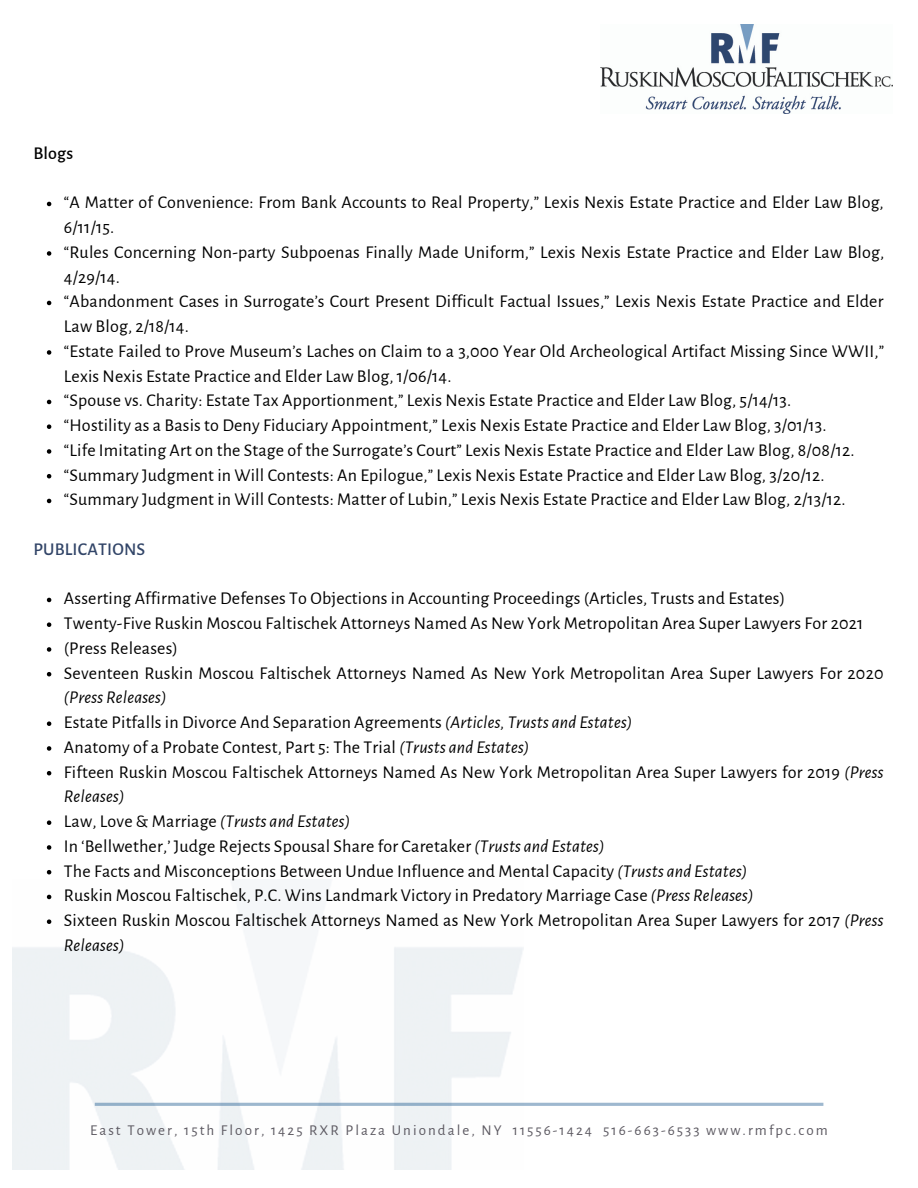
<style>
.page{position:relative;width:918px;height:1188px;background:#fff}
.page>*{position:absolute;margin:0;border:0;box-sizing:border-box;transform-origin:0 0}
.t1{font:18px/24.8px "Alegreya Sans";letter-spacing:.01em;color:#000}
.t2{font:italic 18px "Alegreya Sans";letter-spacing:.01em;color:#000}
.t3{font:500 18px "Alegreya Sans";letter-spacing:.01em;color:#324568}
.t4{font:500 18px "Alegreya Sans";letter-spacing:.01em;color:#000}
.t5{font:15px "Alegreya Sans";letter-spacing:.135em;color:#5d5a62}
.s1{font-style:italic}
.s2{font-style:normal}
</style>
<div class="page">
<img style="left:600px;top:25px;width:293px;height:89px">
<svg style="left:95px;top:1103px;width:728px;height:3px"></svg>
<svg style="left:47px;top:202px;width:4px;height:4px"></svg>
<svg style="left:47px;top:251px;width:4px;height:5px"></svg>
<svg style="left:47px;top:301px;width:4px;height:4px"></svg>
<svg style="left:47px;top:350px;width:4px;height:5px"></svg>
<svg style="left:47px;top:400px;width:4px;height:4px"></svg>
<svg style="left:47px;top:424px;width:4px;height:5px"></svg>
<svg style="left:47px;top:449px;width:4px;height:5px"></svg>
<svg style="left:47px;top:474px;width:4px;height:4px"></svg>
<svg style="left:47px;top:499px;width:4px;height:4px"></svg>
<svg style="left:47px;top:598px;width:4px;height:4px"></svg>
<svg style="left:47px;top:622px;width:4px;height:5px"></svg>
<svg style="left:47px;top:647px;width:4px;height:5px"></svg>
<svg style="left:47px;top:672px;width:4px;height:4px"></svg>
<svg style="left:47px;top:721px;width:4px;height:5px"></svg>
<svg style="left:47px;top:746px;width:4px;height:5px"></svg>
<svg style="left:47px;top:771px;width:4px;height:4px"></svg>
<svg style="left:47px;top:820px;width:4px;height:5px"></svg>
<svg style="left:47px;top:845px;width:4px;height:5px"></svg>
<svg style="left:47px;top:870px;width:4px;height:4px"></svg>
<svg style="left:47px;top:895px;width:4px;height:4px"></svg>
<svg style="left:47px;top:919px;width:4px;height:5px"></svg>
<p class="t4" style="left:33px;top:145px;width:41px">Blogs</p>
<p class="t1" style="left:64px;top:191px;width:821px">“A Matter of Convenience: From Bank Accounts to Real Property,” Lexis Nexis Estate Practice and Elder Law Blog,<br>6/11/15.</p>
<p class="t1" style="left:64px;top:240px;width:822px">“Rules Concerning Non-party Subpoenas Finally Made Uniform,” Lexis Nexis Estate Practice and Elder Law Blog,<br>4/29/14.</p>
<p class="t1" style="left:64px;top:290px;width:821px">“Abandonment Cases in Surrogate’s Court Present Difficult Factual Issues,” Lexis Nexis Estate Practice and Elder<br>Law Blog, 2/18/14.</p>
<p class="t1" style="left:64px;top:339px;width:822px">“Estate Failed to Prove Museum’s Laches on Claim to a 3,000 Year Old Archeological Artifact Missing Since WWII,”<br>Lexis Nexis Estate Practice and Elder Law Blog, 1/06/14.</p>
<p class="t1" style="left:64px;top:389px;width:729px">“Spouse vs. Charity: Estate Tax Apportionment,” Lexis Nexis Estate Practice and Elder Law Blog, 5/14/13.</p>
<p class="t1" style="left:64px;top:413px;width:764px">“Hostility as a Basis to Deny Fiduciary Appointment,” Lexis Nexis Estate Practice and Elder Law Blog, 3/01/13.</p>
<p class="t1" style="left:64px;top:438px;width:792px">“Life Imitating Art on the Stage of the Surrogate’s Court” Lexis Nexis Estate Practice and Elder Law Blog, 8/08/12.</p>
<p class="t1" style="left:64px;top:463px;width:762px">“Summary Judgment in Will Contests: An Epilogue,” Lexis Nexis Estate Practice and Elder Law Blog, 3/20/12.</p>
<p class="t1" style="left:64px;top:488px;width:783px">“Summary Judgment in Will Contests: Matter of Lubin,” Lexis Nexis Estate Practice and Elder Law Blog, 2/13/12.</p>
<p class="t3" style="left:33px;top:541px;width:113px">PUBLICATIONS</p>
<p class="t1" style="left:64px;top:587px;width:723px">Asserting Affirmative Defenses To Objections in Accounting Proceedings (Articles, Trusts and Estates)</p>
<p class="t1" style="left:64px;top:611px;width:801px">Twenty-Five Ruskin Moscou Faltischek Attorneys Named As New York Metropolitan Area Super Lawyers For 2021</p>
<p class="t1" style="left:64px;top:636px;width:116px">(Press Releases)</p>
<p class="t1" style="left:64px;top:661px;width:821px">Seventeen Ruskin Moscou Faltischek Attorneys Named As New York Metropolitan Area Super Lawyers For 2020 <span class="s1">(Press Releases)</span></p>
<p class="t1" style="left:64px;top:710px;width:570px">Estate Pitfalls in Divorce And Separation Agreements <span class="s1">(Articles, Trusts and Estates)</span></p>
<p class="t1" style="left:64px;top:735px;width:467px">Anatomy of a Probate Contest, Part 5: The Trial <span class="s1">(Trusts and Estates)</span></p>
<p class="t1" style="left:64px;top:760px;width:821px">Fifteen Ruskin Moscou Faltischek Attorneys Named As New York Metropolitan Area Super Lawyers for 2019 <span class="s1">(Press<br>Releases)</span></p>
<p class="t2" style="left:64px;top:813px;width:288px"><span class="s2">Law, Love &amp; Marriage</span> (Trusts and Estates)</p>
<p class="t1" style="left:64px;top:834px;width:542px">In ‘Bellwether,’ Judge Rejects Spousal Share for Caretaker <span class="s1">(Trusts and Estates)</span></p>
<p class="t1" style="left:64px;top:859px;width:685px">The Facts and Misconceptions Between Undue Influence and Mental Capacity <span class="s1">(Trusts and Estates)</span></p>
<p class="t1" style="left:64px;top:884px;width:691px">Ruskin Moscou Faltischek, P.C. Wins Landmark Victory in Predatory Marriage Case <span class="s1">(Press Releases)</span></p>
<p class="t1" style="left:64px;top:908px;width:821px">Sixteen Ruskin Moscou Faltischek Attorneys Named as New York Metropolitan Area Super Lawyers for 2017 <span class="s1">(Press<br>Releases)</span></p>
<p class="t5" style="left:90px;top:1123px;width:739px">East Tower, 15th Floor, 1425 RXR Plaza Uniondale, NY 11556-1424 516-663-6533 www.rmfpc.com</p>
</div>
